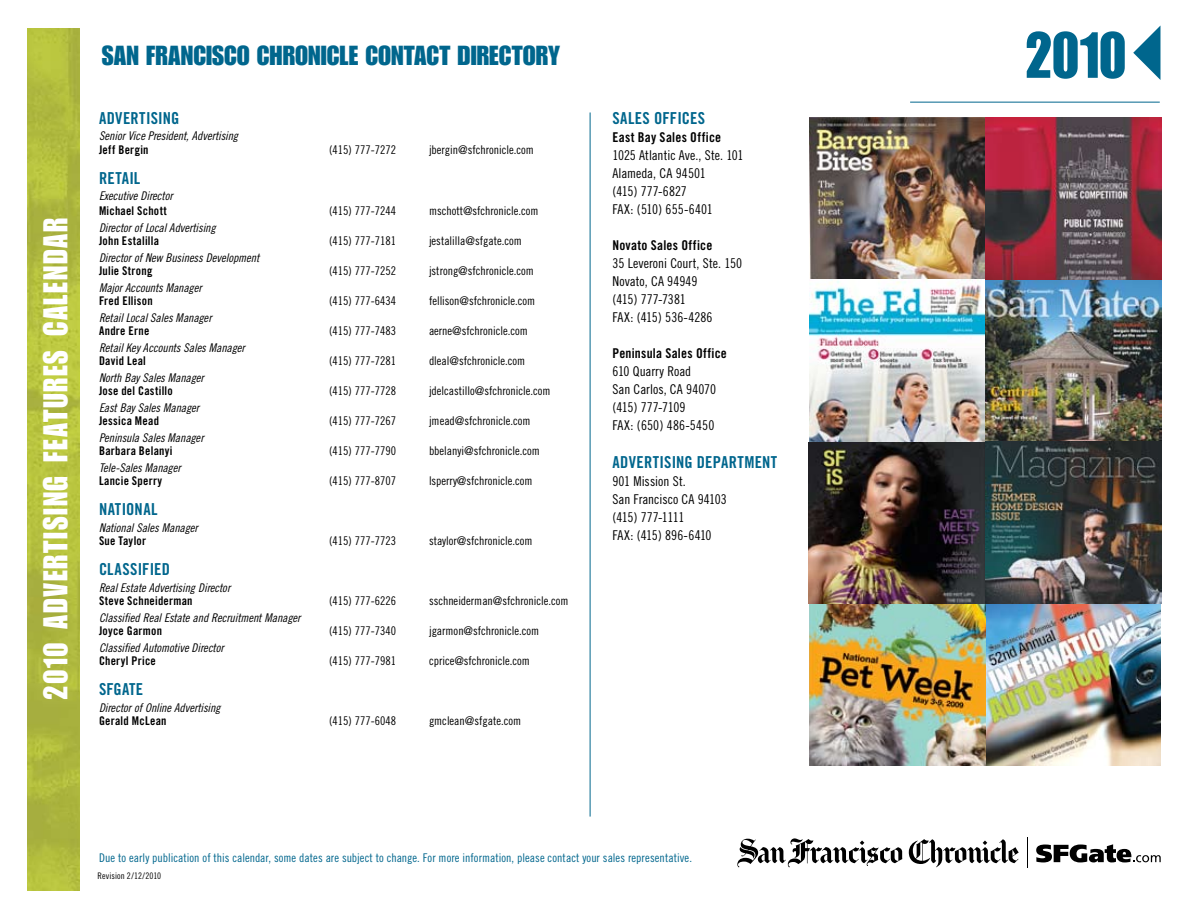
<style>
.page{position:relative;width:1188px;height:918px;background:#fff}
.page>*{position:absolute;margin:0;border:0;box-sizing:border-box;transform-origin:0 0}
.t1{font:63.75px "Impact";color:#00668d;scale:.9 1}
.t2{font:33.75px "Impact";letter-spacing:.055em;color:#fff;scale:.9 1}
.t3{font:27px "Impact";letter-spacing:.005em;color:#00668d}
.t4{font:16.5px "Trade Gothic Bold Cond Twenty";letter-spacing:.015em;color:#00668d}
.t5{font:13.5px/18px "Trade Gothic Cond Eighteen";color:#000}
.t6{font:13.5px "Trade Gothic Bold Cond Twenty";letter-spacing:.02em;color:#000}
.t7{font:12px "Trade Gothic Cond Eighteen";color:#000}
.t8{font:12px "Trade Gothic Cond Eighteen Obl";letter-spacing:-.01em;color:#000}
.t9{font:12px "Trade Gothic Bold Cond Twenty";letter-spacing:.02em;color:#000}
.t10{font:12px "Trade Gothic Cond Eighteen";letter-spacing:.005em;color:#00668d}
.t11{font:9px "Trade Gothic Cond Eighteen";letter-spacing:.005em;color:#000}
.s1{font-size:33.45px}
</style>
<div class="page">
<img style="left:27px;top:28px;width:53px;height:863px">
<svg style="left:1133px;top:26px;width:27px;height:54px"></svg>
<hr style="left:910px;top:102px;width:250px;height:1px;background:#00668d">
<svg style="left:1036px;top:844px;width:125px;height:18px"></svg>
<hr style="left:1027px;top:837px;width:1px;height:30px;background:#000">
<svg style="left:737px;top:838px;width:165px;height:29px"></svg>
<svg style="left:909px;top:839px;width:110px;height:28px"></svg>
<hr style="left:590px;top:112px;width:1px;height:705px;background:#00668d">
<img style="left:809px;top:117px;width:353px;height:648px">
<h2 class="t2" style="left:36px;top:700px;width:537px;rotate:-90deg"><span class="s1">2010</span> advertising features calendar</h2>
<h3 class="t3" style="left:102px;top:39px;width:460px">SAN FRANCISCO CHRONICLE CONTACT DIRECTORY</h3>
<h3 class="t4" style="left:99px;top:108px;width:82px">ADVERTISING</h3>
<p class="t8" style="left:99px;top:129px;width:141px">Senior Vice President, Advertising</p>
<p class="t9" style="left:99px;top:142px;width:51px">Jeff Bergin</p>
<p class="t7" style="left:329px;top:142px;width:68px">(415) 777-7272</p>
<p class="t7" style="left:429px;top:142px;width:106px">jbergin@sfchronicle.com</p>
<h3 class="t4" style="left:99px;top:168px;width:43px">Retail</h3>
<p class="t8" style="left:99px;top:189px;width:75px">Executive Director</p>
<p class="t9" style="left:99px;top:204px;width:69px">Michael Schott</p>
<p class="t7" style="left:329px;top:204px;width:68px">(415) 777-7244</p>
<p class="t7" style="left:429px;top:204px;width:111px">mschott@sfchronicle.com</p>
<p class="t8" style="left:99px;top:220px;width:118px">Director of Local Advertising</p>
<p class="t9" style="left:99px;top:234px;width:62px">John Estalilla</p>
<p class="t7" style="left:329px;top:234px;width:68px">(415) 777-7181</p>
<p class="t7" style="left:429px;top:234px;width:94px">jestalilla@sfgate.com</p>
<p class="t8" style="left:99px;top:250px;width:162px">Director of New Business Development</p>
<p class="t9" style="left:99px;top:264px;width:55px">Julie Strong</p>
<p class="t7" style="left:329px;top:264px;width:68px">(415) 777-7252</p>
<p class="t7" style="left:429px;top:264px;width:106px">jstrong@sfchronicle.com</p>
<p class="t8" style="left:99px;top:280px;width:104px">Major Accounts Manager</p>
<p class="t9" style="left:99px;top:294px;width:55px">Fred Ellison</p>
<p class="t7" style="left:329px;top:294px;width:68px">(415) 777-6434</p>
<p class="t7" style="left:429px;top:294px;width:108px">fellison@sfchronicle.com</p>
<p class="t8" style="left:99px;top:310px;width:114px">Retail Local Sales Manager</p>
<p class="t9" style="left:99px;top:324px;width:52px">Andre Erne</p>
<p class="t7" style="left:329px;top:324px;width:68px">(415) 777-7483</p>
<p class="t7" style="left:429px;top:324px;width:100px">aerne@sfchronicle.com</p>
<p class="t8" style="left:99px;top:340px;width:147px">Retail Key Accounts Sales Manager</p>
<p class="t9" style="left:99px;top:354px;width:48px">David Leal</p>
<p class="t7" style="left:329px;top:354px;width:68px">(415) 777-7281</p>
<p class="t7" style="left:429px;top:354px;width:98px">dleal@sfchronicle.com</p>
<p class="t8" style="left:99px;top:370px;width:106px">North Bay Sales Manager</p>
<p class="t9" style="left:99px;top:384px;width:75px">Jose del Castillo</p>
<p class="t7" style="left:329px;top:384px;width:68px">(415) 777-7728</p>
<p class="t7" style="left:429px;top:384px;width:123px">jdelcastillo@sfchronicle.com</p>
<p class="t8" style="left:99px;top:400px;width:102px">East Bay Sales Manager</p>
<p class="t9" style="left:99px;top:414px;width:62px">Jessica Mead</p>
<p class="t7" style="left:329px;top:414px;width:68px">(415) 777-7267</p>
<p class="t7" style="left:429px;top:414px;width:103px">jmead@sfchronicle.com</p>
<p class="t8" style="left:99px;top:430px;width:106px">Peninsula Sales Manager</p>
<p class="t9" style="left:99px;top:444px;width:75px">Barbara Belanyi</p>
<p class="t7" style="left:329px;top:444px;width:68px">(415) 777-7790</p>
<p class="t7" style="left:429px;top:444px;width:112px">bbelanyi@sfchronicle.com</p>
<p class="t8" style="left:99px;top:460px;width:83px">Tele-Sales Manager</p>
<p class="t9" style="left:99px;top:474px;width:65px">Lancie Sperry</p>
<p class="t7" style="left:329px;top:474px;width:68px">(415) 777-8707</p>
<p class="t7" style="left:429px;top:474px;width:105px">lsperry@sfchronicle.com</p>
<h3 class="t4" style="left:99px;top:499px;width:60px">National</h3>
<p class="t8" style="left:99px;top:520px;width:100px">National Sales Manager</p>
<p class="t9" style="left:99px;top:534px;width:49px">Sue Taylor</p>
<p class="t7" style="left:329px;top:534px;width:68px">(415) 777-7723</p>
<p class="t7" style="left:429px;top:534px;width:105px">staylor@sfchronicle.com</p>
<h3 class="t4" style="left:99px;top:559px;width:24px">Classified</h3>
<p class="t8" style="left:99px;top:580px;width:133px">Real Estate Advertising Director</p>
<p class="t9" style="left:99px;top:594px;width:95px">Steve Schneiderman</p>
<p class="t7" style="left:329px;top:594px;width:68px">(415) 777-6226</p>
<p class="t7" style="left:429px;top:594px;width:141px">sschneiderman@sfchronicle.com</p>
<p class="t8" style="left:99px;top:610px;width:203px">Classified Real Estate and Recruitment Manager</p>
<p class="t9" style="left:99px;top:624px;width:65px">Joyce Garmon</p>
<p class="t7" style="left:329px;top:624px;width:68px">(415) 777-7340</p>
<p class="t7" style="left:429px;top:624px;width:112px">jgarmon@sfchronicle.com</p>
<p class="t8" style="left:99px;top:640px;width:126px">Classified Automotive Director</p>
<p class="t9" style="left:99px;top:654px;width:58px">Cheryl Price</p>
<p class="t7" style="left:329px;top:654px;width:68px">(415) 777-7981</p>
<p class="t7" style="left:429px;top:654px;width:102px">cprice@sfchronicle.com</p>
<h3 class="t4" style="left:99px;top:679px;width:9px">sfgate</h3>
<p class="t8" style="left:99px;top:700px;width:123px">Director of Online Advertising</p>
<p class="t9" style="left:99px;top:714px;width:69px">Gerald McLean</p>
<p class="t7" style="left:329px;top:714px;width:68px">(415) 777-6048</p>
<p class="t7" style="left:429px;top:714px;width:94px">gmclean@sfgate.com</p>
<h3 class="t4" style="left:612px;top:108px;width:94px">SALES OFFICES</h3>
<p class="t6" style="left:612px;top:129px;width:110px">East Bay Sales Office</p>
<p class="t5" style="left:612px;top:146px;width:133px">1025 Atlantic Ave., Ste. 101<br>Alameda, CA 94501<br>(415) 777-6827<br>FAX: (510) 655-6401</p>
<p class="t6" style="left:612px;top:237px;width:101px">Novato Sales Office</p>
<p class="t5" style="left:612px;top:254px;width:131px">35 Leveroni Court, Ste. 150<br>Novato, CA 94949<br>(415) 777-7381<br>FAX: (415) 536-4286</p>
<p class="t6" style="left:612px;top:345px;width:116px">Peninsula Sales Office</p>
<p class="t5" style="left:612px;top:362px;width:105px">610 Quarry Road<br>San Carlos, CA 94070 (415) 777-7109<br>FAX: (650) 486-5450</p>
<h3 class="t4" style="left:612px;top:452px;width:166px">ADVERTISING DEPARTMENT</h3>
<p class="t5" style="left:612px;top:472px;width:116px">901 Mission St.<br>San Francisco CA 94103 (415) 777-1111<br>FAX: (415) 896-6410</p>
<p class="t10" style="left:99px;top:850px;width:595px">Due to early publication of this calendar, some dates are subject to change. For more information, please contact your sales representative.</p>
<p class="t11" style="left:98px;top:871px;width:65px">Revision 2/12/2010</p>
<h1 class="t1" style="left:1025px;top:18px;width:114px">2010</h1>
</div>
